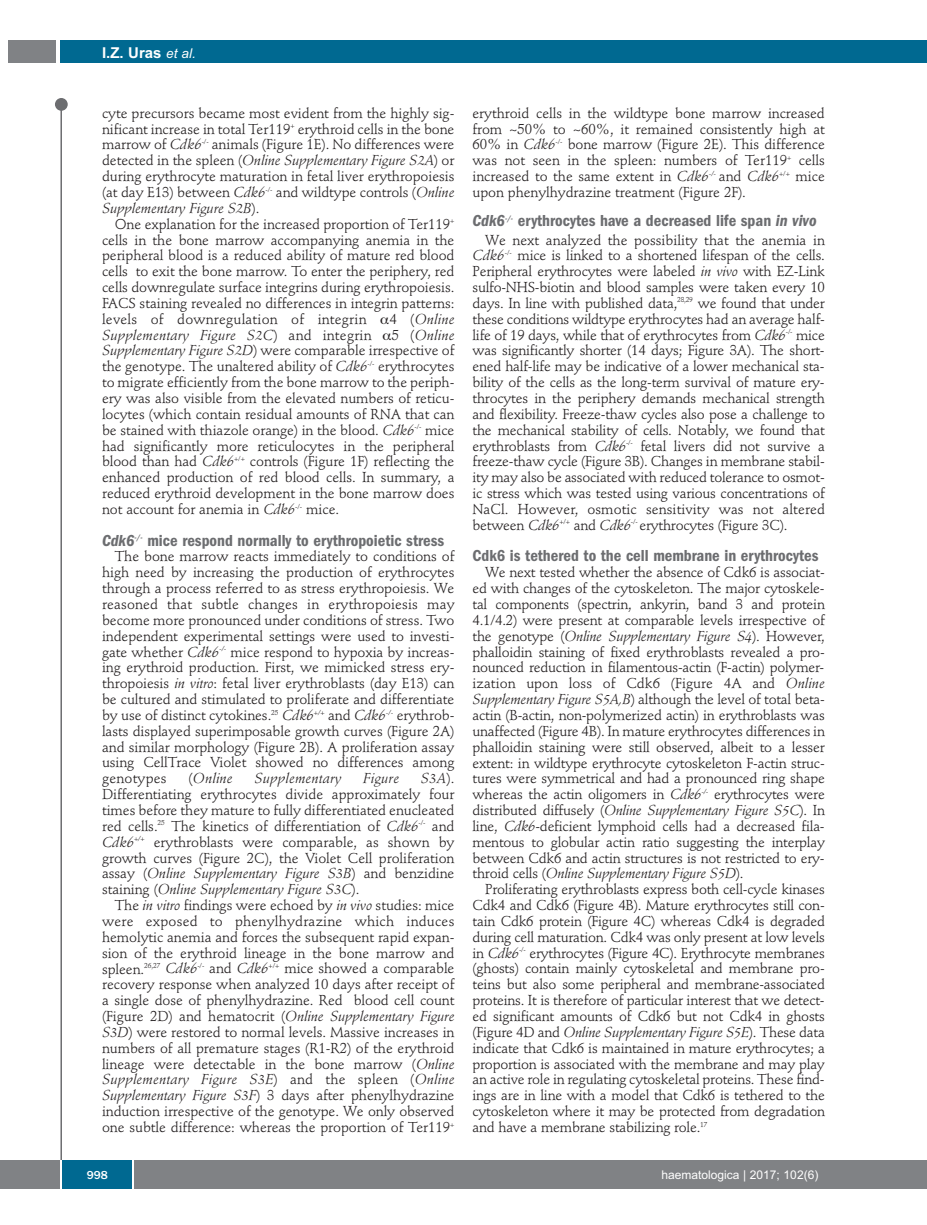
<style>
.page{position:relative;width:927px;height:1225px;background:#fff}
.page>*{position:absolute;margin:0;border:0;box-sizing:border-box;transform-origin:0 0}
.t1{font:600 condensed 16.5px "Franklin Gothic";color:#6c6d70}
.t2{font:700 15px "Arial";color:#fff}
.t3{font:14.25px/15.9px "Stempel Schneidler";letter-spacing:-.005em;color:#231f20;text-align:justify}
.t4{font:italic 14.25px "Stempel Schneidler";letter-spacing:.015em;color:#231f20}
.t5{font:12px "Arial";color:#fff}
.t6{font:500 12px "Franklin Gothic";color:#fff}
.s1{font-weight:400;font-style:italic;font-size:13.5px}
.s2{font-style:italic}
.s3{font-style:normal}
</style>
<div class="page">
<div style="left:911px;top:40px;width:16px;height:22px;background:#006991"></div>
<div style="left:910px;top:1160px;width:17px;height:28px;background:#808285"></div>
<div style="left:55px;top:98px;width:13px;height:13px;background:#6c6d70;border-radius:50%"></div>
<hr style="left:60px;top:101px;width:2px;height:1061px;background:#6c6d70">
<div style="left:60px;top:40px;width:852px;height:22px;background:#006991"></div>
<div style="left:9px;top:40px;width:47px;height:22px;background:#808285"></div>
<div style="left:0;top:1160px;width:911px;height:28px;background:#808285"></div>
<div style="left:62px;top:1160px;width:71px;height:28px;background:#006991"></div>
<hr style="left:60px;top:1160px;width:2px;height:28px;background:#fff">
<svg style="left:133px;top:1160px;width:1px;height:28px"></svg>
<p class="t2" style="left:102px;top:44px;width:95px">I.Z. Uras <span class="s1">et al.</span></p>
<p class="t3" style="left:102px;top:106px;width:354px">cyte precursors became most evident from the highly sig&shy;nificant increase in total Ter119<sup>+</sup> erythroid cells in the bone marrow of <span class="s2">Cdk6</span><sup>-/-</sup> animals (Figure 1E). No differences were detected in the spleen (<span class="s2">Online Supplementary Figure S2A</span>) or during erythrocyte maturation in fetal liver erythropoiesis (at day E13) between <span class="s2">Cdk6</span><sup>-/-</sup> and wildtype controls (<span class="s2">Online Supplementary Figure S2B</span>).</p>
<p class="t3" style="left:102px;top:217px;width:354px;text-indent:13px">One explanation for the increased proportion of Ter119<sup>+ </sup>cells in the bone marrow accompanying anemia in the peripheral blood is a reduced ability of mature red blood cells to exit the bone marrow. To enter the periphery, red cells downregulate surface integrins during erythropoiesis.<br>FACS staining revealed no differences in integrin patterns: levels of downregulation of integrin</p>
<p class="t4" style="left:389px;top:313px;width:67px"><span class="s3">4 (</span>Online</p>
<p class="t3" style="left:102px;top:328px;width:354px;text-indent:290px">5 (<span class="s2">Online Supplementary Figure S2D</span>) were comparable irrespective of the genotype. The unaltered ability of <span class="s2">Cdk6</span><sup>-/-</sup> erythrocytes to migrate efficiently from the bone marrow to the periph&shy;ery was also visible from the elevated numbers of reticu&shy;locytes (which contain residual amounts of RNA that can be stained with thiazole orange) in the blood. <span class="s2">Cdk6</span><sup>-/-</sup> mice had significantly more reticulocytes in the peripheral blood than had <span class="s2">Cdk6</span><sup>+/+</sup> controls (Figure 1F) reflecting the enhanced production of red blood cells. In summary, a reduced erythroid development in the bone marrow does not account for anemia in <span class="s2">Cdk6</span><sup>-/-</sup> mice.</p>
<p class="t1" style="left:102px;top:534px;width:344px"><span class="s2">Cdk6</span><sup>-/-</sup> mice respond normally to erythropoietic stress</p>
<p class="t3" style="left:102px;top:550px;width:354px;text-indent:13px">The bone marrow reacts immediately to conditions of high need by increasing the production of erythrocytes through a process referred to as stress erythropoiesis. We reasoned that subtle changes in erythropoiesis may become more pronounced under conditions of stress. Two independent experimental settings were used to investi&shy;gate whether <span class="s2">Cdk6</span><sup>-/-</sup> mice respond to hypoxia by increas&shy;ing erythroid production. First, we mimicked stress ery&shy;thropoiesis <span class="s2">in vitro</span>: fetal liver erythroblasts (day E13) can be cultured and stimulated to proliferate and differentiate by use of distinct cytokines.<sup>25</sup> <span class="s2">Cdk6</span><sup>+/+</sup> and <span class="s2">Cdk6</span><sup>-/-</sup> erythrob&shy;lasts displayed superimposable growth curves (Figure 2A) and similar morphology (Figure 2B). A proliferation assay using CellTrace Violet showed no differences among genotypes</p>
<p class="t4" style="left:102px;top:329px;width:271px">Supplementary Figure S2C<span class="s3">) and integrin</span></p>
<p class="t4" style="left:189px;top:772px;width:46px"><span class="s3">(</span>Online</p>
<p class="t4" style="left:255px;top:772px;width:88px">Supplementary</p>
<p class="t4" style="left:363px;top:772px;width:37px">Figure</p>
<p class="t3" style="left:102px;top:772px;width:354px;text-indent:319px"><span class="s2">S3A</span>).<br>Differentiating erythrocytes divide approximately four times before they mature to fully differentiated enucleated red cells.<sup>25</sup> The kinetics of differentiation of <span class="s2">Cdk6</span><sup>-/-</sup> and <span class="s2">Cdk6</span><sup>+/+</sup> erythroblasts were comparable, as shown by growth curves (Figure 2C), the Violet Cell proliferation assay (<span class="s2">Online Supplementary Figure S3B</span>) and benzidine staining (<span class="s2">Online Supplementary Figure S3C</span>).</p>
<p class="t3" style="left:102px;top:898px;width:354px;text-indent:13px">The <span class="s2">in vitro</span> findings were echoed by <span class="s2">in vivo</span> studies: mice were exposed to phenylhydrazine which induces hemolytic anemia and forces the subsequent rapid expan&shy;sion of the erythroid lineage in the bone marrow and spleen.<sup>26,27</sup> <span class="s2">Cdk6</span><sup>-/-</sup> and <span class="s2">Cdk6</span><sup>+/+</sup> mice showed a comparable recovery response when analyzed 10 days after receipt of a single dose of phenylhydrazine. Red blood cell count (Figure 2D) and hematocrit (<span class="s2">Online Supplementary Figure S3D</span>) were restored to normal levels. Massive increases in numbers of all premature stages (R1-R2) of the erythroid lineage were detectable in the bone marrow (<span class="s2">Online Supplementary Figure S3E</span>) and the spleen (<span class="s2">Online Supplementary Figure S3F</span>) 3 days after phenylhydrazine induction irrespective of the genotype. We only observed one subtle difference: whereas the proportion of Ter119<sup>+</sup></p>
<p class="t3" style="left:472px;top:106px;width:354px">erythroid cells in the wildtype bone marrow increased from ~50% to ~60%, it remained consistently high at 60% in <span class="s2">Cdk6</span><sup>-/-</sup> bone marrow (Figure 2E). This difference was not seen in the spleen: numbers of Ter119<sup>+</sup> cells increased to the same extent in <span class="s2">Cdk6</span><sup>-/-</sup> and <span class="s2">Cdk6</span><sup>+/+</sup> mice upon phenylhydrazine treatment (Figure 2F).</p>
<p class="t1" style="left:472px;top:215px;width:346px"><span class="s2">Cdk6</span><sup>-/-</sup> erythrocytes have a decreased life span <span class="s2">in vivo</span></p>
<p class="t3" style="left:472px;top:233px;width:354px;text-indent:13px">We next analyzed the possibility that the anemia in <span class="s2">Cdk6</span><sup>-/-</sup> mice is linked to a shortened lifespan of the cells.<br>Peripheral erythrocytes were labeled <span class="s2">in vivo</span> with EZ-Link sulfo-NHS-biotin and blood samples were taken every 10 days. In line with published data,<sup>28,29</sup> we found that under these conditions wildtype erythrocytes had an average half&shy;life of 19 days, while that of erythrocytes from <span class="s2">Cdk6</span><sup>-/-</sup> mice was significantly shorter (14 days; Figure 3A). The short&shy;ened half-life may be indicative of a lower mechanical sta&shy;bility of the cells as the long-term survival of mature ery&shy;throcytes in the periphery demands mechanical strength and flexibility. Freeze-thaw cycles also pose a challenge to the mechanical stability of cells. Notably, we found that erythroblasts from <span class="s2">Cdk6</span><sup>-/-</sup> fetal livers did not survive a freeze-thaw cycle (Figure 3B). Changes in membrane stabil&shy;ity may also be associated with reduced tolerance to osmot&shy;ic stress which was tested using various concentrations of NaCl. However, osmotic sensitivity was not altered between <span class="s2">Cdk6</span><sup>+/+</sup> and <span class="s2">Cdk6</span><sup>-/-</sup> erythrocytes (Figure 3C).</p>
<p class="t1" style="left:472px;top:550px;width:347px">Cdk6 is tethered to the cell membrane in erythrocytes</p>
<p class="t3" style="left:472px;top:566px;width:354px;text-indent:13px">We next tested whether the absence of Cdk6 is associat&shy;ed with changes of the cytoskeleton. The major cytoskele&shy;tal components (spectrin, ankyrin, band 3 and protein 4.1/4.2) were present at comparable levels irrespective of the genotype (<span class="s2">Online Supplementary Figure S4</span>). However, phalloidin staining of fixed erythroblasts revealed a pro&shy;nounced reduction in filamentous-actin (F-actin) polymer&shy;ization upon loss of Cdk6 (Figure 4A and <span class="s2">Online Supplementary Figure S5A,B</span>) although the level of total beta&shy;actin (B-actin, non-polymerized actin) in erythroblasts was unaffected (Figure 4B). In mature erythrocytes differences in phalloidin staining were still observed, albeit to a lesser extent: in wildtype erythrocyte cytoskeleton F-actin struc&shy;tures were symmetrical and had a pronounced ring shape whereas the actin oligomers in <span class="s2">Cdk6</span><sup>-/-</sup> erythrocytes were distributed diffusely (<span class="s2">Online Supplementary Figure S5C</span>). In line, <span class="s2">Cdk6</span>-deficient lymphoid cells had a decreased fila&shy;mentous to globular actin ratio suggesting the interplay between Cdk6 and actin structures is not restricted to ery&shy;throid cells (<span class="s2">Online Supplementary Figure S5D</span>).</p>
<p class="t3" style="left:472px;top:882px;width:354px;text-indent:13px">Proliferating erythroblasts express both cell-cycle kinases Cdk4 and Cdk6 (Figure 4B). Mature erythrocytes still con&shy;tain Cdk6 protein (Figure 4C) whereas Cdk4 is degraded during cell maturation. Cdk4 was only present at low levels in <span class="s2">Cdk6</span><sup>-/-</sup> erythrocytes (Figure 4C). Erythrocyte membranes (ghosts) contain mainly cytoskeletal and membrane pro&shy;teins but also some peripheral and membrane-associated proteins. It is therefore of particular interest that we detect&shy;ed significant amounts of Cdk6 but not Cdk4 in ghosts (Figure 4D and <span class="s2">Online Supplementary Figure S5E</span>). These data indicate that Cdk6 is maintained in mature erythrocytes; a proportion is associated with the membrane and may play an active role in regulating cytoskeletal proteins. These find&shy;ings are in line with a model that Cdk6 is tethered to the cytoskeleton where it may be protected from degradation and have a membrane stabilizing role.<sup>17</sup></p>
<p class="t6" style="left:87px;top:1167px;width:23px">998</p>
<p class="t5" style="left:661px;top:1167px;width:158px">haematologica | 2017; 102(6)</p>
</div>
